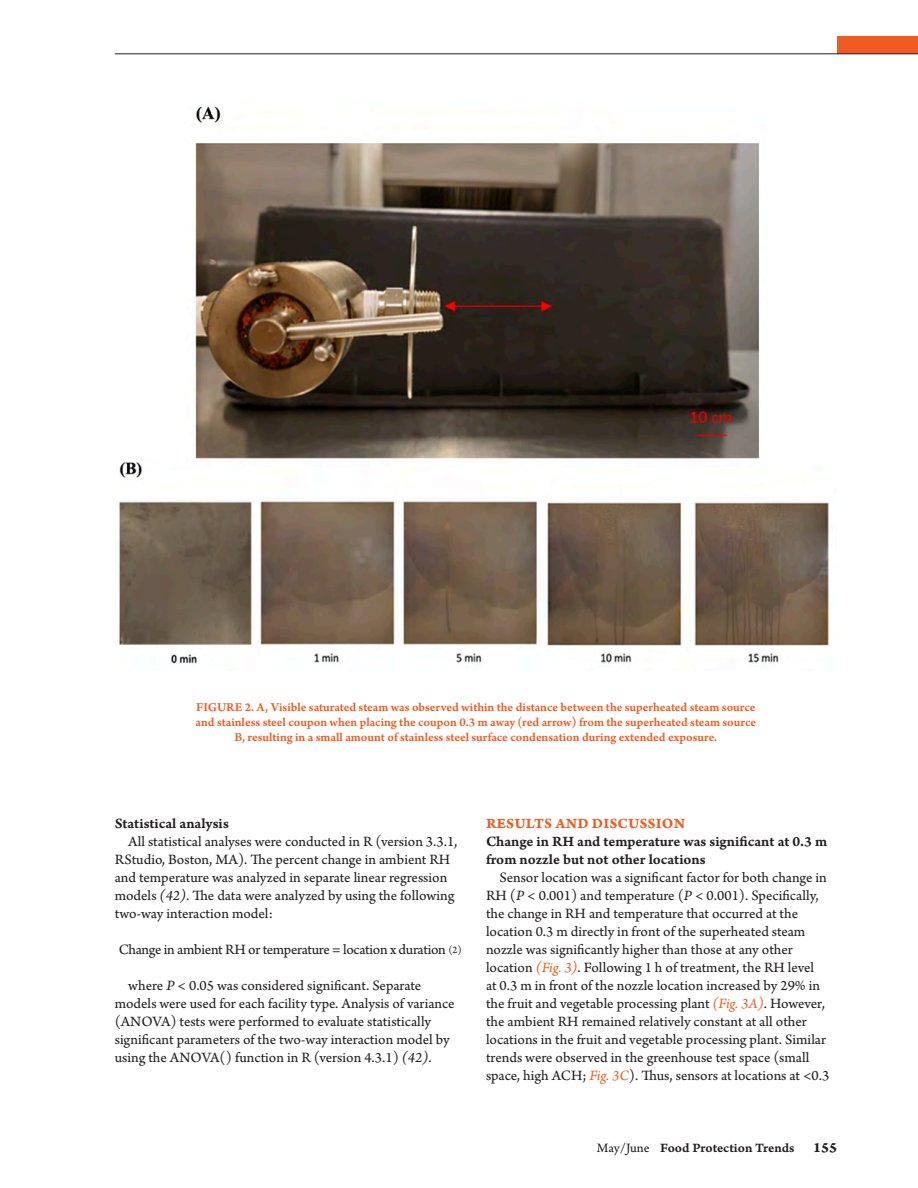
<style>
.page{position:relative;width:918px;height:1188px;background:#fff}
.page>*{position:absolute;margin:0;border:0;box-sizing:border-box;transform-origin:0 0}
.Body_Copy{font:15px/18px "Arno Pro Sm Text";letter-spacing:-.005em;color:#231f20}
.Secondary_Headers_in_Article{font:15px/18px "Arno Pro Smbd Caption";letter-spacing:-.005em;color:#231f20}
.Headers_in_Article{font:15px "Arno Pro Bold Caption";letter-spacing:.01em;color:#ef5b22}
.t1{font:13.5px "Arno Pro Smbd Caption";letter-spacing:-.005em;color:#231f20}
.Figure_Legends{font:12.75px/15px "Arno Pro Smbd Sm Text";letter-spacing:-.005em;color:#ef5b22;text-align:center}
.s1{font-family:"Arno Pro Italic Sm Text"}
.s2{font-size:10.5px}
.s3{font-family:"Arno Pro Italic Sm Text";color:#ef5b22}
.s4{font-family:"Arno Pro Sm Text"}
.s5{font-family:"Arno Pro Bold Caption";font-size:15px}
</style>
<div class="page">
<img style="left:119px;top:462px;width:710px;height:202px">
<img style="left:185px;top:106px;width:581px;height:361px">
<div style="left:837px;top:36px;width:81px;height:18px;background:#ef5b22"></div>
<hr style="left:115px;top:53px;width:803px;height:1px;background:#231f20">
<p class="Figure_Legends" style="left:196px;top:700px;width:562px">FIGURE 2. A, Visible saturated steam was observed within the distance between the superheated steam source and stainless steel coupon when placing the coupon 0.3 m away (red arrow) from the superheated steam source<br>B, resulting in a small amount of stainless steel surface condensation during extended exposure.</p>
<p class="Secondary_Headers_in_Article" style="left:115px;top:815px;width:116px">Statistical analysis</p>
<p class="Body_Copy" style="left:115px;top:833px;width:344px;text-indent:14px">All statistical analyses were conducted in R (version 3.3.1, RStudio, Boston, MA). The percent change in ambient RH and temperature was analyzed in separate linear regression models <span class="s1">(42)</span>. The data were analyzed by using the following two-way interaction model:</p>
<p class="Body_Copy" style="left:119px;top:941px;width:344px">Change in ambient RH or temperature = location x duration <span class="s2">(2)</span></p>
<p class="Body_Copy" style="left:115px;top:977px;width:341px;text-indent:14px">where <span class="s1">P</span> &lt; 0.05 was considered significant. Separate models were used for each facility type. Analysis of variance (ANOVA) tests were performed to evaluate statistically significant parameters of the two-way interaction model by using the ANOVA() function in R (version 4.3.1) <span class="s1">(42)</span>.</p>
<p class="Headers_in_Article" style="left:486px;top:814px;width:201px">RESULTS AND DISCUSSION</p>
<p class="Secondary_Headers_in_Article" style="left:486px;top:833px;width:343px">Change in RH and temperature was significant at 0.3 m from nozzle but not other locations</p>
<p class="Body_Copy" style="left:486px;top:869px;width:345px;text-indent:14px">Sensor location was a significant factor for both change in RH (<span class="s1">P</span> &lt; 0.001) and temperature (<span class="s1">P</span> &lt; 0.001). Specifically, the change in RH and temperature that occurred at the location 0.3 m directly in front of the superheated steam nozzle was significantly higher than those at any other location <span class="s3">(Fig. 3)</span>. Following 1 h of treatment, the RH level<br>at 0.3 m in front of the nozzle location increased by 29% in the fruit and vegetable processing plant <span class="s3">(Fig. 3A)</span>. However, the ambient RH remained relatively constant at all other locations in the fruit and vegetable processing plant. Similar trends were observed in the greenhouse test space (small space, high ACH; <span class="s3">Fig. 3C</span>). Thus, sensors at locations at &lt;0.3</p>
<p class="t1" style="left:597px;top:1140px;width:242px"><span class="s4">May/June</span> Food Protection Trends <span class="s5">155</span></p>
</div>
